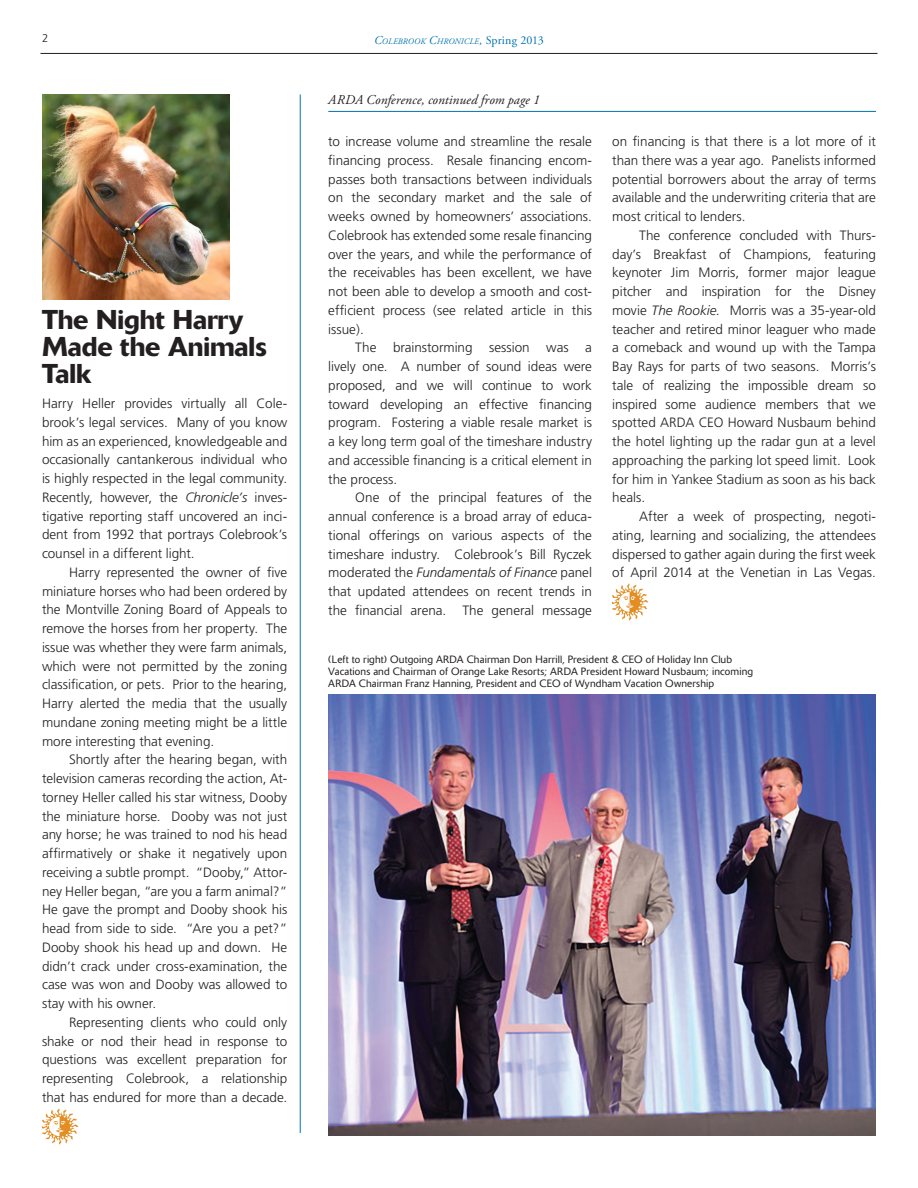
<style>
.page{position:relative;width:918px;height:1188px;background:#fff}
.page>*{position:absolute;margin:0;border:0;box-sizing:border-box;transform-origin:0 0}
.Head{font:500 27px/27px "Delta";letter-spacing:-.005em;color:#231f20}
.text__Para_Indent{font:300 13.5px/18.8px "Frutiger";letter-spacing:-.005em;color:#231f20;text-align:justify}
.text__Para_first{font:300 13.5px/18.8px "Frutiger";letter-spacing:-.005em;color:#231f20;text-align:justify}
.No_Spacing{font:italic 13.5px "Adobe Garamond Pro";letter-spacing:.005em;color:#231f20}
.No_Spacing-2{font:300 11.25px "Frutiger";color:#231f20}
.t1{font:300 10.5px/12px "Delta";letter-spacing:.015em;color:#231f20}
.Text{font:italic 8.4px "Adobe Garamond Pro";letter-spacing:.02em;color:#0073ae}
.s1{font-size:12px}
.s2{font-style:normal;font-size:12px}
.s3{font-style:italic}
</style>
<div class="page">
<hr style="left:40px;top:53px;width:838px;height:1px;background:#231f20">
<hr style="left:300px;top:94px;width:1px;height:1039px;background:#0073ae">
<img style="left:612px;top:584px;width:37px;height:36px">
<hr style="left:328px;top:111px;width:548px;height:1px;background:#0073ae">
<img style="left:328px;top:694px;width:548px;height:442px">
<img style="left:42px;top:1108px;width:36px;height:36px">
<img style="left:42px;top:94px;width:188px;height:205px">
<p class="No_Spacing-2" style="left:42px;top:32px;width:8px">2</p>
<p class="Text" style="left:374px;top:36px;width:171px"><span class="s1">C</span>OLEBROOK <span class="s1">C</span>HRONICLE<span class="s1">,</span> <span class="s2">Spring 2013</span></p>
<p class="Head" style="left:42px;top:306px;width:226px">The Night Harry<br>Made the Animals<br>Talk</p>
<p class="text__Para_first" style="left:42px;top:394px;width:247px">Harry Heller provides virtually all Cole&shy;brook’s legal services. Many of you know him as an experienced, knowledgeable and occasionally cantankerous individual who is highly respected in the legal community.<br>Recently, however, the <span class="s3">Chronicle’s</span> inves&shy;tigative reporting staff uncovered an inci&shy;dent from 1992 that portrays Colebrook’s counsel in a different light.</p>
<p class="text__Para_Indent" style="left:42px;top:563px;width:247px;text-indent:27px">Harry represented the owner of five miniature horses who had been ordered by the Montville Zoning Board of Appeals to remove the horses from her property. The issue was whether they were farm animals, which were not permitted by the zoning classification, or pets. Prior to the hearing, Harry alerted the media that the usually mundane zoning meeting might be a little more interesting that evening.</p>
<p class="text__Para_Indent" style="left:42px;top:751px;width:247px;text-indent:27px">Shortly after the hearing began, with television cameras recording the action, At&shy;torney Heller called his star witness, Dooby the miniature horse. Dooby was not just any horse; he was trained to nod his head affirmatively or shake it negatively upon receiving a subtle prompt. “Dooby,” Attor&shy;ney Heller began, “are you a farm animal?” He gave the prompt and Dooby shook his head from side to side. “Are you a pet?” Dooby shook his head up and down. He didn’t crack under cross-examination, the case was won and Dooby was allowed to stay with his owner.</p>
<p class="text__Para_Indent" style="left:42px;top:1013px;width:247px;text-indent:27px">Representing clients who could only shake or nod their head in response to questions was excellent preparation for representing Colebrook, a relationship that has endured for more than a decade.</p>
<p class="No_Spacing" style="left:328px;top:92px;width:213px">ARDA Conference, continued from page 1</p>
<p class="text__Para_Indent" style="left:328px;top:132px;width:265px">to increase volume and streamline the resale financing process. Resale financing encom&shy;passes both transactions between individuals on the secondary market and the sale of weeks owned by homeowners’ associations.<br>Colebrook has extended some resale financing over the years, and while the performance of the receivables has been excellent, we have not been able to develop a smooth and cost&shy;efficient process (see related article in this issue).</p>
<p class="text__Para_Indent" style="left:328px;top:339px;width:265px;text-indent:27px">The brainstorming session was a lively one. A number of sound ideas were proposed, and we will continue to work toward developing an effective financing program. Fostering a viable resale market is a key long term goal of the timeshare industry and accessible financing is a critical element in the process.</p>
<p class="text__Para_Indent" style="left:328px;top:489px;width:265px;text-indent:27px">One of the principal features of the annual conference is a broad array of educa&shy;tional offerings on various aspects of the timeshare industry. Colebrook’s Bill Ryczek moderated the <span class="s3">Fundamentals of Finance</span> panel that updated attendees on recent trends in the financial arena. The general message</p>
<p class="text__Para_Indent" style="left:612px;top:132px;width:265px">on financing is that there is a lot more of it than there was a year ago. Panelists informed potential borrowers about the array of terms available and the underwriting criteria that are most critical to lenders.</p>
<p class="text__Para_Indent" style="left:612px;top:226px;width:265px;text-indent:27px">The conference concluded with Thurs&shy;day’s Breakfast of Champions, featuring keynoter Jim Morris, former major league pitcher and inspiration for the Disney movie <span class="s3">The Rookie.</span> Morris was a 35-year-old teacher and retired minor leaguer who made a comeback and wound up with the Tampa Bay Rays for parts of two seasons. Morris’s tale of realizing the impossible dream so inspired some audience members that we spotted ARDA CEO Howard Nusbaum behind the hotel lighting up the radar gun at a level approaching the parking lot speed limit. Look for him in Yankee Stadium as soon as his back heals.</p>
<p class="text__Para_Indent" style="left:612px;top:507px;width:265px;text-indent:27px">After a week of prospecting, negoti&shy;ating, learning and socializing, the attendees dispersed to gather again during the first week of April 2014 at the Venetian in Las Vegas.</p>
<p class="t1" style="left:328px;top:653px;width:426px">(Left to right) Outgoing ARDA Chairman Don Harrill, President &amp; CEO of Holiday Inn Club<br>Vacations and Chairman of Orange Lake Resorts; ARDA President Howard Nusbaum; incoming<br>ARDA Chairman Franz Hanning, President and CEO of Wyndham Vacation Ownership</p>
</div>
